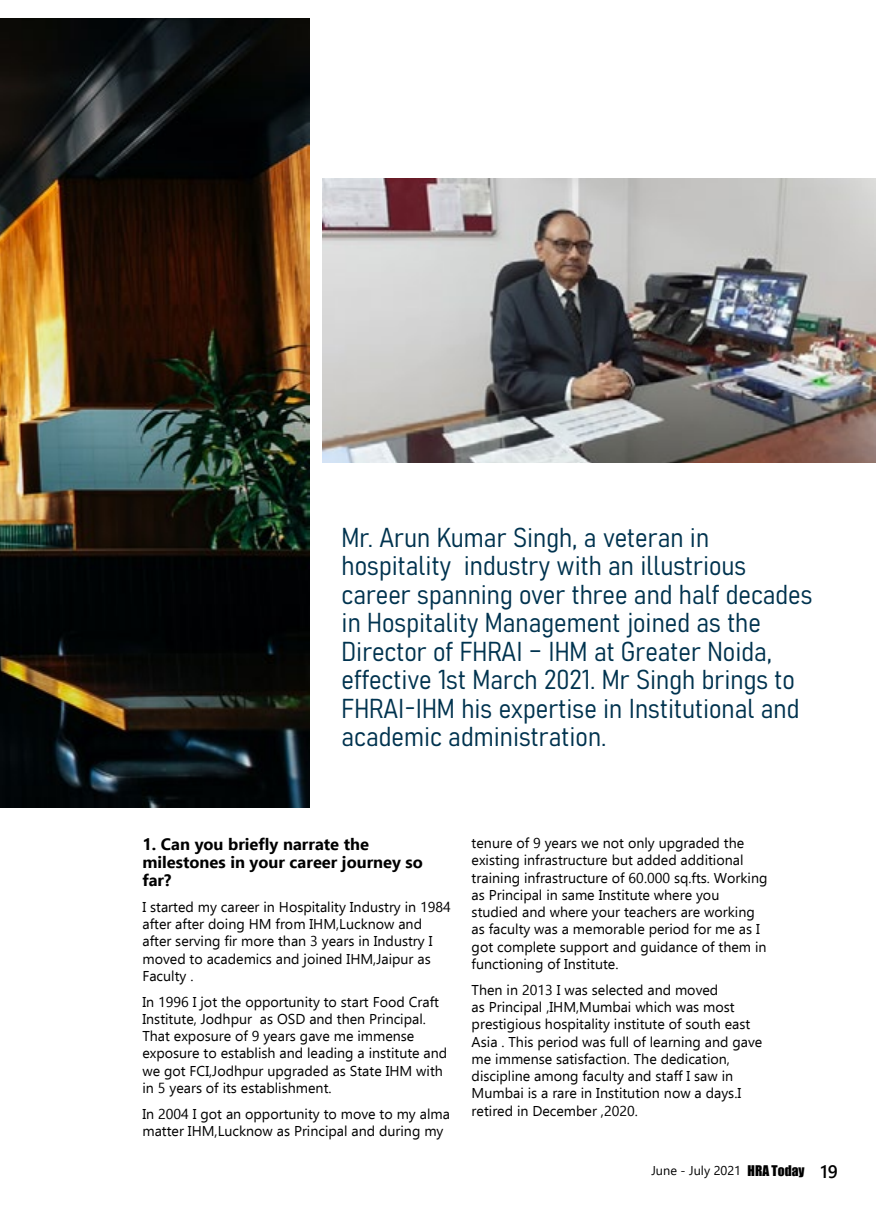
<style>
.page{position:relative;width:893px;height:1212px;background:#fff}
.page>*{position:absolute;margin:0;border:0;box-sizing:border-box;transform-origin:0 0}
.t1{font:27px/28.5px "Bahnschrift";color:#00334f}
.t2{font:700 16.5px/18px "Ebrima";color:#000}
.t3{font:14.25px/17.2px "Ebrima";color:#000}
.t4{font:12.75px "Segoe UI";color:#000}
.s1{font-family:"Impact";font-size:13.5px}
.s2{font-weight:600;font-size:18px}
</style>
<div class="page">
<img style="left:0;top:18px;width:310px;height:789px">
<img style="left:322px;top:179px;width:554px;height:283px">
<p class="t1" style="left:342px;top:523px;width:473px">Mr. Arun Kumar Singh, a veteran in hospitality industry with an illustrious career spanning over three and half decades in Hospitality Management joined as the Director of FHRAI – IHM at Greater Noida, effective 1st March 2021. Mr Singh brings to FHRAI-IHM his expertise in Institutional and academic administration.</p>
<p class="t2" style="left:142px;top:834px;width:282px">1. Can you briefly narrate the milestones in your career journey so far?</p>
<p class="t3" style="left:142px;top:897px;width:310px">I started my career in Hospitality Industry in 1984 after after doing HM from IHM,Lucknow and after serving fir more than 3 years in Industry I moved to academics and joined IHM,Jaipur as Faculty .</p>
<p class="t3" style="left:142px;top:992px;width:306px">In 1996 I jot the opportunity to start Food Craft Institute, Jodhpur as OSD and then Principal.<br>That exposure of 9 years gave me immense exposure to establish and leading a institute and we got FCI,Jodhpur upgraded as State IHM with in 5 years of its establishment.</p>
<p class="t3" style="left:142px;top:1104px;width:309px">In 2004 I got an opportunity to move to my alma matter IHM,Lucknow as Principal and during my</p>
<p class="t3" style="left:472px;top:834px;width:297px">tenure of 9 years we not only upgraded the existing infrastructure but added additional training infrastructure of 60.000 sq.fts. Working as Principal in same Institute where you studied and where your teachers are working as faculty was a memorable period for me as I got complete support and guidance of them in functioning of Institute.</p>
<p class="t3" style="left:472px;top:980px;width:292px">Then in 2013 I was selected and moved<br>as Principal ,IHM,Mumbai which was most prestigious hospitality institute of south east Asia . This period was full of learning and gave me immense satisfaction. The dedication, discipline among faculty and staff I saw in Mumbai is a rare in Institution now a days.I retired in December ,2020.</p>
<p class="t4" style="left:651px;top:1158px;width:188px">June - July 2021 <span class="s1">HRA Today</span> <span class="s2">19</span></p>
</div>
